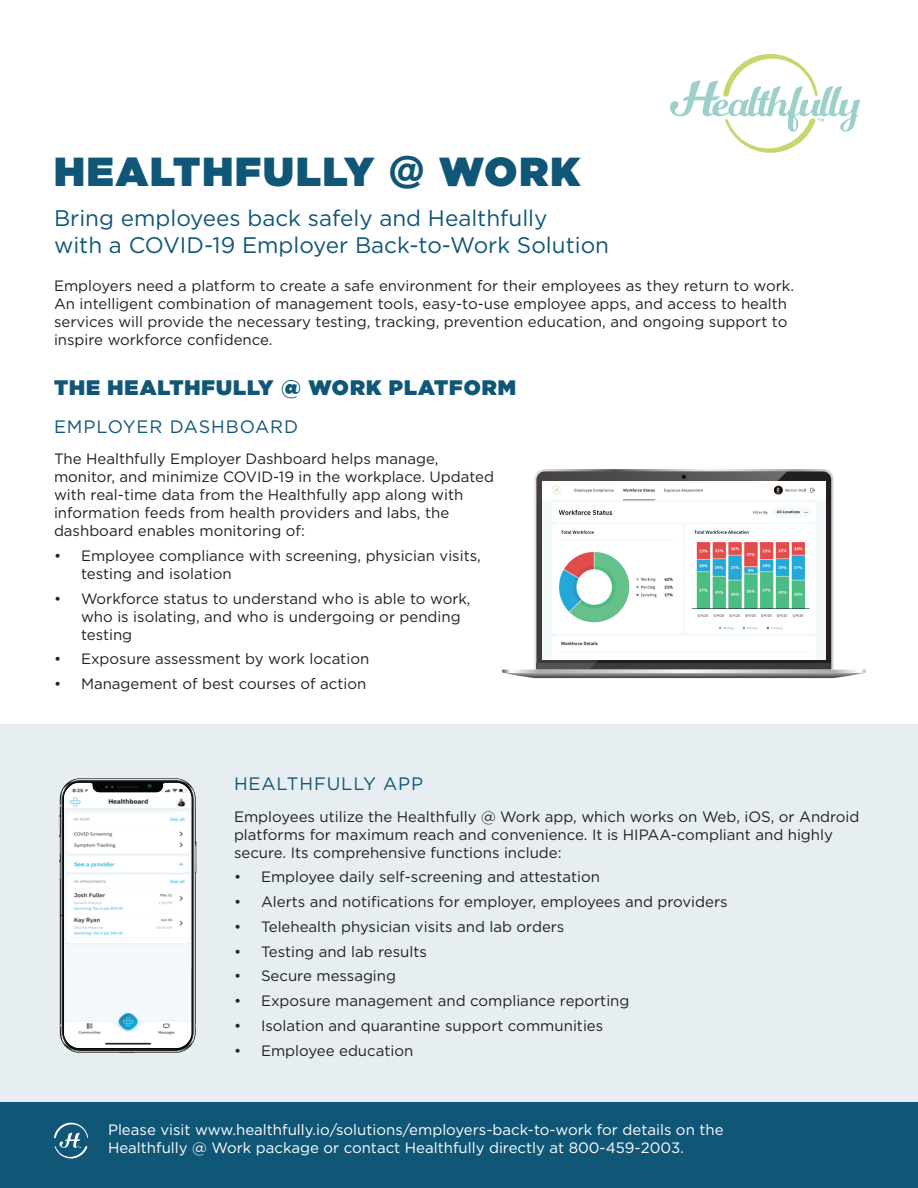
<style>
.page{position:relative;width:918px;height:1188px;background:#fff}
.page>*{position:absolute;margin:0;border:0;box-sizing:border-box;transform-origin:0 0}
.t1{font:900 40.5px "Gotham";letter-spacing:.05em;color:#105677}
.t2{font:22.5px/27px "Gotham";color:#105677}
.t3{font:900 21px "Gotham";letter-spacing:.05em;color:#105677}
.t4{font:18px "Gotham";letter-spacing:.05em;color:#105677}
.t5{font:15px/18px "Gotham";color:#231f20}
.t6{font:15px/18px "Gotham";color:#fff}
.s1{font-family:"Arca Majora 3";font-weight:800}
</style>
<div class="page">
<div style="left:0;top:724px;width:918px;height:464px;background:#e7eef1"></div>
<svg style="left:670px;top:54px;width:190px;height:99px"></svg>
<svg style="left:534px;top:469px;width:300px;height:201px;background:#cbcbcb"></svg>
<svg style="left:787px;top:471px;width:44px;height:192px;background:#413e3f"></svg>
<img style="left:787px;top:482px;width:38px;height:178px">
<div style="left:536px;top:663px;width:295px;height:7px;background:#3b3c3d"></div>
<svg style="left:502px;top:670px;width:364px;height:8px;background:#9d9d9e"></svg>
<svg style="left:536px;top:471px;width:251px;height:199px"></svg>
<svg style="left:682px;top:475px;width:4px;height:4px"></svg>
<div style="left:0;top:1103px;width:918px;height:85px;background:#105677"></div>
<svg style="left:54px;top:1123px;width:34px;height:36px"></svg>
<svg style="left:59px;top:779px;width:138px;height:274px;background:#797b7c"></svg>
<img style="left:64px;top:969px;width:127px;height:76px">
<img style="left:64px;top:784px;width:127px;height:185px">
<h1 class="t1" style="left:54px;top:142px;width:528px">HEALTHFULLY <span class="s1">@</span> WORK</h1>
<h2 class="t2" style="left:54px;top:204px;width:557px">Bring employees back safely and Healthfully<br>with a COVID-19 Employer Back-to-Work Solution</h2>
<p class="t5" style="left:54px;top:277px;width:742px">Employers need a platform to create a safe environment for their employees as they return to work.<br>An intelligent combination of management tools, easy-to-use employee apps, and access to health services will provide the necessary testing, tracking, prevention education, and ongoing support to inspire workforce confidence.</p>
<h3 class="t3" style="left:54px;top:372px;width:464px">THE HEALTHFULLY @ WORK PLATFORM</h3>
<p class="t4" style="left:54px;top:415px;width:246px">EMPLOYER DASHBOARD</p>
<p class="t5" style="left:54px;top:449px;width:442px">The Healthfully Employer Dashboard helps manage, monitor, and minimize COVID-19 in the workplace. Updated with real-time data from the Healthfully app along with information feeds from health providers and labs, the dashboard enables monitoring of:</p>
<p class="t5" style="left:81px;top:546px;width:401px;text-indent:-27px">• Employee compliance with screening, physician visits, testing and isolation</p>
<p class="t5" style="left:81px;top:589px;width:391px;text-indent:-27px">• Workforce status to understand who is able to work, who is isolating, and who is undergoing or pending testing</p>
<p class="t5" style="left:54px;top:650px;width:317px">• Exposure assessment by work location</p>
<p class="t5" style="left:54px;top:674px;width:314px">• Management of best courses of action</p>
<p class="t4" style="left:234px;top:772px;width:191px">HEALTHFULLY APP</p>
<p class="t5" style="left:234px;top:807px;width:627px">Employees utilize the Healthfully @ Work app, which works on Web, iOS, or Android platforms for maximum reach and convenience. It is HIPAA-compliant and highly secure. Its comprehensive functions include:</p>
<p class="t5" style="left:234px;top:868px;width:368px">• Employee daily self-screening and attestation</p>
<p class="t5" style="left:234px;top:893px;width:495px">• Alerts and notifications for employer, employees and providers</p>
<p class="t5" style="left:234px;top:917px;width:332px">• Telehealth physician visits and lab orders</p>
<p class="t5" style="left:234px;top:942px;width:195px">• Testing and lab results</p>
<p class="t5" style="left:234px;top:967px;width:164px">• Secure messaging</p>
<p class="t5" style="left:234px;top:992px;width:397px">• Exposure management and compliance reporting</p>
<p class="t5" style="left:234px;top:1016px;width:371px">• Isolation and quarantine support communities</p>
<p class="t5" style="left:234px;top:1041px;width:181px">• Employee education</p>
<p class="t6" style="left:108px;top:1120px;width:617px">Please visit www.healthfully.io/solutions/employers-back-to-work for details on the<br>Healthfully @ Work package or contact Healthfully directly at 800-459-2003.</p>
</div>
